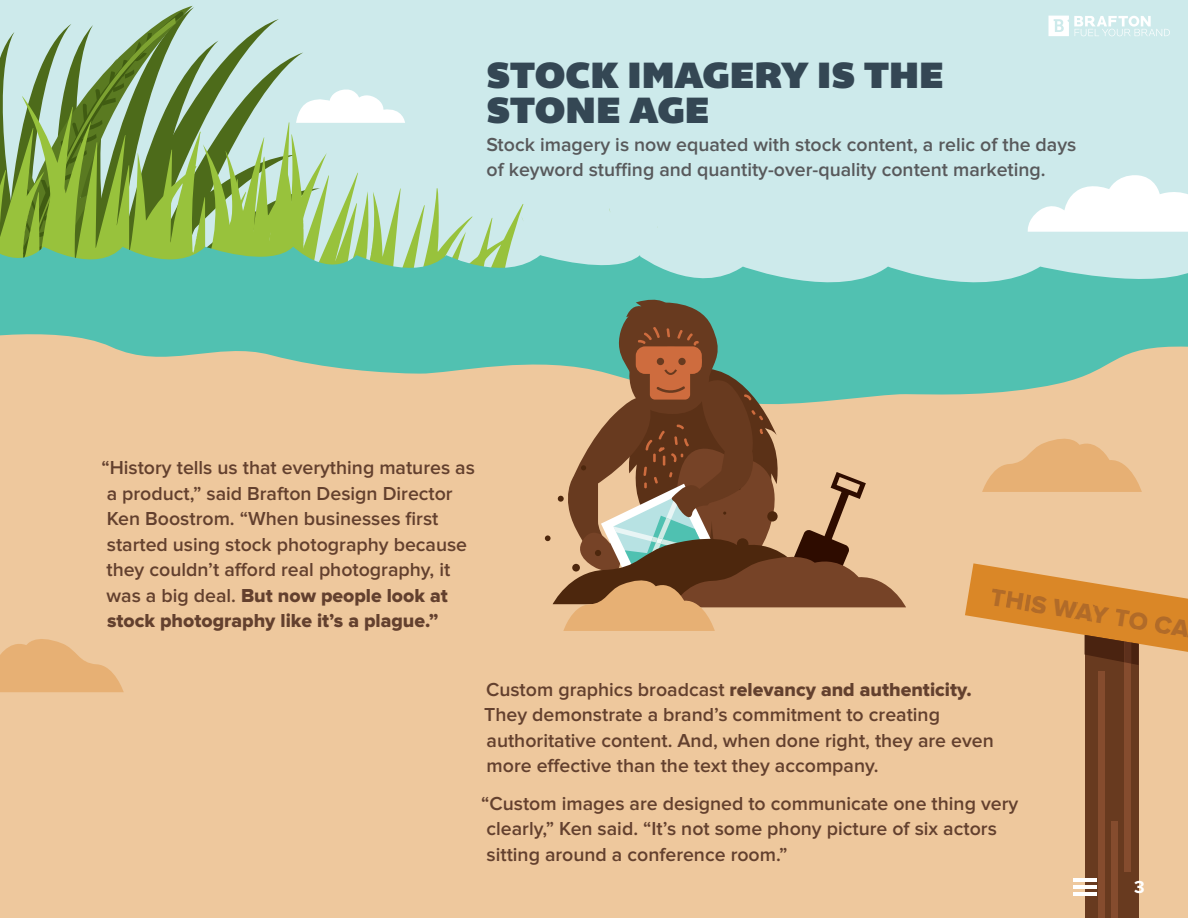
<style>
.page{position:relative;width:1188px;height:918px;background:#cdeaeb}
.page>*{position:absolute;margin:0;border:0;box-sizing:border-box;transform-origin:0 0}
.t1{font:37.5px/34.5px "Bemio";color:#344754}
.t2{font:25.5px "Proxima Nova Extrabld";color:#b16b29}
.t3{font:600 19.5px/25.5px "Proxima Nova";color:#63402e}
.t4{font:600 19.5px/25.5px "Proxima Nova";color:#58595b}
.t5{font:19.5px/25.5px "Proxima Nova Extrabld";color:#63402e}
.t6{font:700 18px "Proxima Nova";color:#fff}
.s1{font-family:"Proxima Nova";font-weight:600}
</style>
<div class="page">
<svg style="left:304px;top:89px;width:101px;height:34px"></svg>
<svg style="left:232px;top:19px;width:47px;height:33px"></svg>
<svg style="left:219px;top:52px;width:84px;height:34px"></svg>
<svg style="left:0;top:7px;width:219px;height:79px"></svg>
<svg style="left:1px;top:17px;width:175px;height:69px"></svg>
<svg style="left:0;top:86px;width:304px;height:161px"></svg>
<svg style="left:185px;top:153px;width:473px;height:94px"></svg>
<svg style="left:0;top:247px;width:43px;height:75px;background:#58c0a3"></svg>
<svg style="left:43px;top:247px;width:597px;height:75px;background:#61c4a9"></svg>
<svg style="left:621px;top:256px;width:567px;height:66px;fill:#51c1b1"></svg>
<div style="left:0;top:322px;width:1188px;height:596px;background:#eec89d"></div>
<svg style="left:1027px;top:175px;width:161px;height:57px"></svg>
<div style="left:1085px;top:613px;width:54px;height:305px;background:#683a1f"></div>
<div style="left:1098px;top:672px;width:7px;height:246px;background:#854c2e"></div>
<div style="left:1112px;top:822px;width:6px;height:96px;background:#854c2e"></div>
<div style="left:1124px;top:613px;width:7px;height:259px;background:#854c2e"></div>
<svg style="left:965px;top:563px;width:223px;height:102px;background:#da9c58"></svg>
<svg style="left:1048px;top:16px;width:122px;height:20px"></svg>
<svg style="left:0;top:632px;width:124px;height:60px;background:#e9b882"></svg>
<svg style="left:982px;top:432px;width:160px;height:60px;background:#e9b984"></svg>
<svg style="left:545px;top:295px;width:361px;height:336px;background:#958d6f"></svg>
<hr style="left:1074px;top:878px;width:23px;height:4px;background:#fff">
<hr style="left:1074px;top:885px;width:23px;height:4px;background:#fff">
<hr style="left:1074px;top:892px;width:23px;height:4px;background:#fff">
<h1 class="t1" style="left:487px;top:58px;width:459px">STOCK IMAGERY IS THE<br>STONE AGE</h1>
<p class="t4" style="left:486px;top:132px;width:592px">Stock imagery is now equated with stock content, a relic of the days of keyword stuffing and quantity-over-quality content marketing.</p>
<p class="t3" style="left:101px;top:456px;width:375px">“History tells us that everything matures as a product,” said Brafton Design Director Ken Boostrom. “When businesses first started using stock photography because they couldn’t afford real photography, it</p>
<p class="t5" style="left:107px;top:584px;width:343px"><span class="s1">was a big deal.</span> But now people look at stock photography like it’s a plague.”</p>
<h2 class="t2" style="left:992px;top:586px;width:203px;rotate:9deg">THIS WAY TO CA</h2>
<p class="t5" style="left:486px;top:677px;width:487px"><span class="s1">Custom graphics broadcast</span> relevancy and authenticity.</p>
<p class="t3" style="left:484px;top:703px;width:511px">They demonstrate a brand’s commitment to creating authoritative content. And, when done right, they are even more effective than the text they accompany.</p>
<p class="t3" style="left:481px;top:791px;width:539px">“Custom images are designed to communicate one thing very clearly,” Ken said. “It’s not some phony picture of six actors sitting around a conference room.”</p>
<p class="t6" style="left:1134px;top:878px;width:12px">3</p>
</div>
